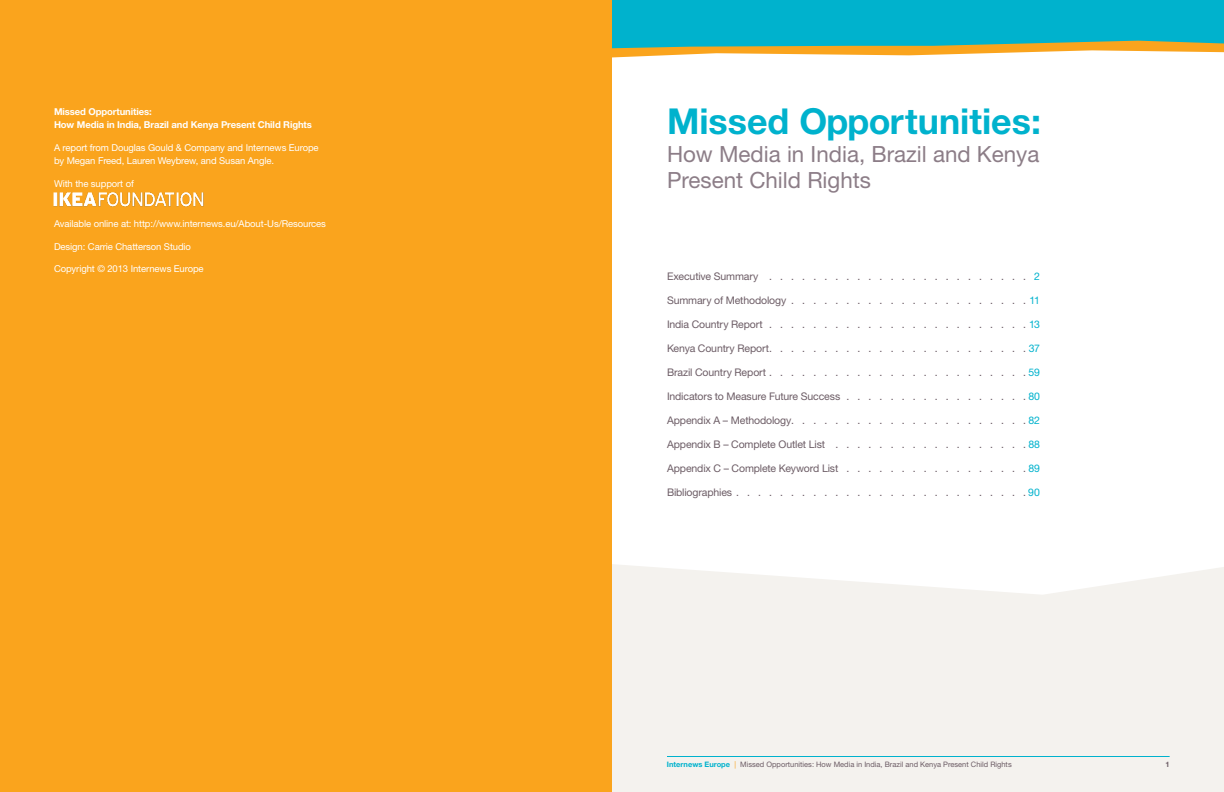
<style>
.page{position:relative;width:1224px;height:792px;background:#fff}
.page>*{position:absolute;margin:0;border:0;box-sizing:border-box;transform-origin:0 0}
.t1{font:700 35.8px "Helvetica Neue LT Std";color:#00b2cd}
.t2{font:22.4px/25.3px "Helvetica Neue LT Std";color:#8c7d87}
.t3{font:10.5px "Helvetica Neue LT Std";letter-spacing:-.01em;color:#6c5c65}
.t4{font:10.5px "Helvetica Neue LT Std";letter-spacing:-.01em;color:#00b2cd}
.t5{font:9.5px/13.5px "Helvetica Neue LT Std";letter-spacing:-.01em;color:#fff}
.t6{font:700 9.5px/13.5px "Helvetica Neue LT Std";letter-spacing:-.01em;color:#fff}
.t7{font:7.5px "Helvetica Neue LT Std";color:#6c5c65}
.t8{font:700 7.5px "Helvetica Neue LT Std";color:#6c5c65}
.s1{color:#00b2cd}
.s2{font-weight:700;color:#00b2cd}
.s3{color:#faa41d}
</style>
<div class="page">
<svg style="left:612px;top:0;width:612px;height:57px;background:#36b4b5"></svg>
<div style="left:612px;top:564px;width:612px;height:228px;background:#f4f2ee"></div>
<hr style="left:667px;top:756px;width:503px;height:1px;background:#00b2cd">
<div style="left:0;top:0;width:612px;height:792px;background:#faa41d"></div>
<img style="left:53px;top:192px;width:151px;height:15px">
<p class="t6" style="left:54px;top:104px;width:259px">Missed Opportunities:<br>How Media in India, Brazil and Kenya Present Child Rights</p>
<p class="t5" style="left:54px;top:141px;width:266px">A report from Douglas Gould &amp; Company and Internews Europe by Megan Freed, Lauren Weybrew, and Susan Angle.</p>
<p class="t5" style="left:54px;top:177px;width:81px">With the support of</p>
<p class="t5" style="left:54px;top:217px;width:274px">Available online at: http://www. internews. eu/About-Us/Resources</p>
<p class="t5" style="left:54px;top:240px;width:139px">Design: Carrie Chatterson Studio</p>
<p class="t5" style="left:54px;top:262px;width:151px">Copyright © 2013 Internews Europe</p>
<h1 class="t1" style="left:667px;top:99px;width:375px">Missed Opportunities:</h1>
<h2 class="t2" style="left:667px;top:141px;width:374px">How Media in India, Brazil and Kenya<br>Present Child Rights</h2>
<p class="t3" style="left:667px;top:270px;width:93px">Executive Summary</p>
<p class="t4" style="left:1034px;top:270px;width:7px">2</p>
<p class="t3" style="left:667px;top:294px;width:121px">Summary of Methodology</p>
<p class="t4" style="left:1030px;top:294px;width:12px">11</p>
<p class="t3" style="left:667px;top:318px;width:97px">India Country Report</p>
<p class="t4" style="left:1029px;top:318px;width:12px">13</p>
<p class="t3" style="left:667px;top:342px;width:374px">Kenya Country Report . . . . . . . . . . . . . . . . . . . . . . . . <span class="s1">37</span></p>
<p class="t3" style="left:667px;top:366px;width:101px">Brazil Country Report</p>
<p class="t4" style="left:1029px;top:366px;width:13px">59</p>
<p class="t3" style="left:667px;top:390px;width:175px">Indicators to Measure Future Success</p>
<p class="t4" style="left:1028px;top:390px;width:13px">80</p>
<p class="t3" style="left:667px;top:414px;width:347px">Appendix A – Methodology . . . . . . . . . . . . . . . . . . . . .</p>
<p class="t4" style="left:1028px;top:414px;width:13px">82</p>
<p class="t3" style="left:667px;top:438px;width:160px">Appendix B – Complete Outlet List</p>
<p class="t4" style="left:1028px;top:438px;width:13px">88</p>
<p class="t3" style="left:667px;top:462px;width:173px">Appendix C – Complete Keyword List</p>
<p class="t4" style="left:1028px;top:462px;width:13px">89</p>
<p class="t3" style="left:667px;top:486px;width:67px">Bibliographies</p>
<p class="t4" style="left:1028px;top:486px;width:13px">90</p>
<p class="t7" style="left:667px;top:760px;width:346px"><span class="s2">Internews Europe</span> <span class="s3">|</span> Missed Opportunities: How Media in India, Brazil and Kenya Present Child Rights</p>
<p class="t8" style="left:1165px;top:760px;width:6px">1</p>
</div>
